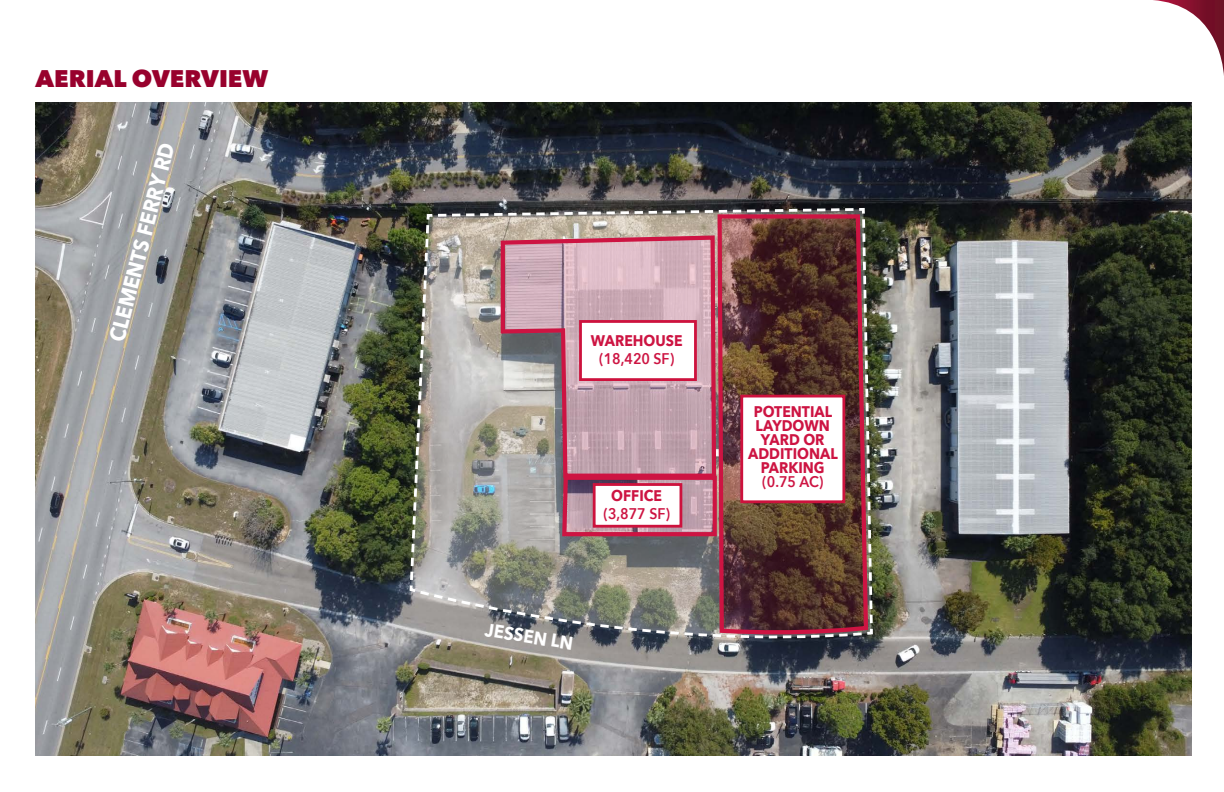
<style>
.page{position:relative;width:1224px;height:792px;background:#fff}
.page>*{position:absolute;margin:0;border:0;box-sizing:border-box;transform-origin:0 0}
.t1{font:800 24px "Avenir Next";color:#98012d}
.t2{font:700 21.6px "Avenir Next";color:#fff;scale:.91 1}
.t3{font:700 18.5px "Avenir Next";color:#fff;scale:.91 1}
.t4{font:700 15.4px/14px "Avenir Next";color:#cd1442;text-align:center;scale:.91 1}
.t5{font:600 15.4px "Avenir Next";color:#cd1442;scale:.91 1}
.s1{font-weight:600}
</style>
<div class="page">
<svg style="left:1153px;top:0;width:71px;height:76px"></svg>
<img style="left:36px;top:102px;width:1156px;height:654px">
<img style="left:408px;top:650px;width:466px;height:62px">
<img style="left:408px;top:207px;width:466px;height:443px">
<svg style="left:720px;top:216px;width:146px;height:417px;background:#603631"></svg>
<div style="left:740px;top:395px;width:105px;height:108px;background:#fff;border:3px solid #cd123d"></div>
<div style="left:593px;top:483px;width:89px;height:45px;background:#fff;border:3px solid #cd123d"></div>
<div style="left:579px;top:320px;width:118px;height:61px;background:#fff;border:3px solid #cd123d"></div>
<p class="t1" style="left:36px;top:63px;width:234px">AERIAL OVERVIEW</p>
<h2 class="t2" style="left:99px;top:337px;width:226px;rotate:-76deg">CLEMENTS FERRY RD</h2>
<h2 class="t4" style="left:591px;top:334px;width:103px">WAREHOUSE</h2>
<h2 class="t5" style="left:599px;top:345px;width:84px">(18,420 SF)</h2>
<h2 class="t4" style="left:611px;top:489px;width:57px">OFFICE</h2>
<h2 class="t5" style="left:603px;top:500px;width:75px">(3,877 SF)</h2>
<h2 class="t3" style="left:488px;top:614px;width:99px;rotate:9deg">JESSEN LN</h2>
<h2 class="t4" style="left:748px;top:404px;width:100px">POTENTIAL<br>LAYDOWN<br>YARD OR<br>ADDITIONAL<br>PARKING <span class="s1">(0.75 AC)</span></h2>
</div>
